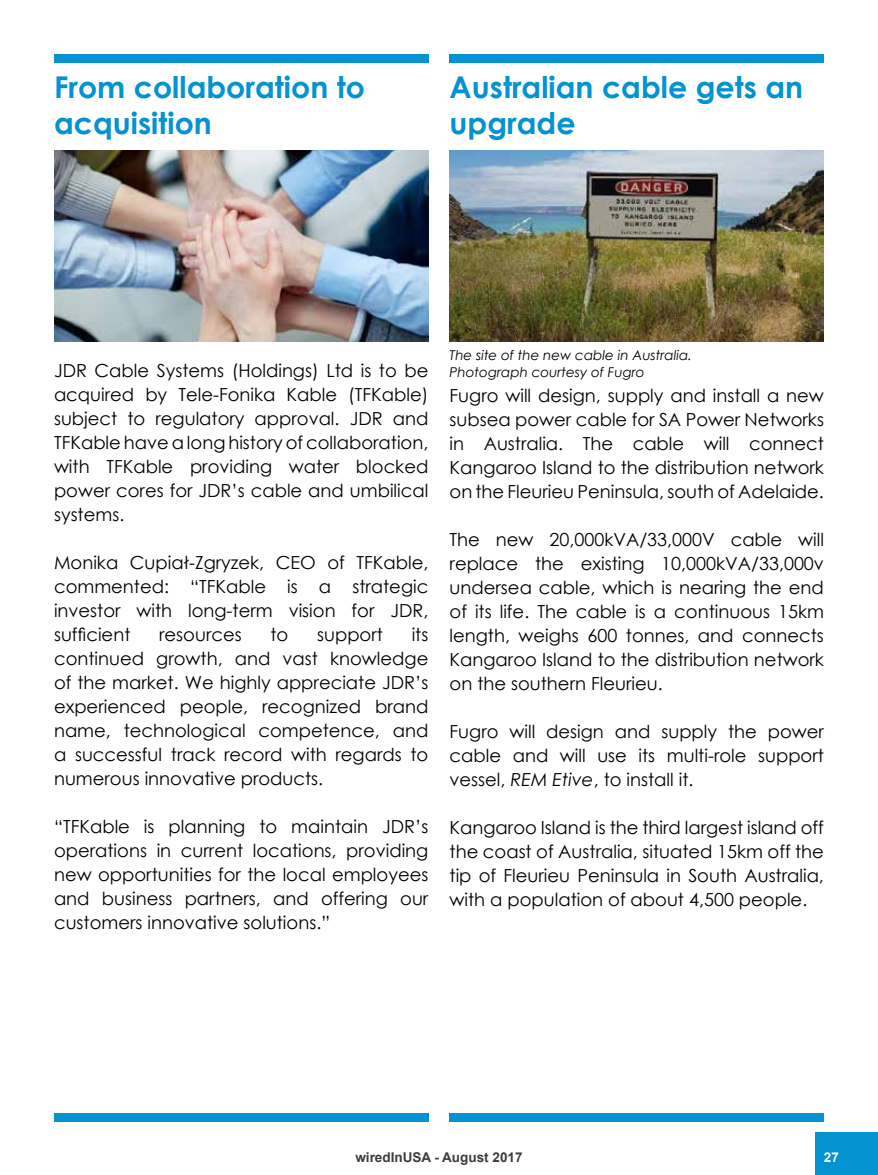
<style>
.page{position:relative;width:878px;height:1175px;background:#fff}
.page>*{position:absolute;margin:0;border:0;box-sizing:border-box;transform-origin:0 0}
.t1{font:700 30px/36px "Century Gothic";color:#0492d2}
.t2{font:18px/24px "Century Gothic";color:#000;text-align:justify}
.t3{font:italic 13.5px/16.2px "Century Gothic";color:#000}
.t4{font:700 13.5px "Arial";color:#3c3c3b}
.t5{font:700 13.5px "Arial";color:#fff}
.s1{font-style:italic}
</style>
<div class="page">
<img style="left:54px;top:150px;width:374px;height:192px">
<div style="left:449px;top:1112px;width:375px;height:9px;background:#0492d2"></div>
<div style="left:54px;top:1112px;width:374px;height:9px;background:#0492d2"></div>
<div style="left:449px;top:54px;width:375px;height:9px;background:#0492d2"></div>
<div style="left:54px;top:54px;width:374px;height:9px;background:#0492d2"></div>
<img style="left:449px;top:150px;width:375px;height:192px">
<div style="left:815px;top:1132px;width:63px;height:42px;background:#0492d2"></div>
<h1 class="t1" style="left:54px;top:68px;width:312px">From collaboration to acquisition</h1>
<h1 class="t1" style="left:449px;top:68px;width:355px">Australian cable gets an upgrade</h1>
<p class="t2" style="left:54px;top:358px;width:376px">JDR Cable Systems (Holdings) Ltd is to be acquired by Tele-Fonika Kable (TFKable) subject to regulatory approval. JDR and TFKable have a long history of collaboration, with TFKable providing water blocked power cores for JDR’s cable and umbilical systems.</p>
<p class="t2" style="left:54px;top:550px;width:376px">Monika Cupiał-Zgryzek, CEO of TFKable, commented: “TFKable is a strategic investor with long-term vision for JDR, sufficient</p>
<p class="t2" style="left:54px;top:622px;width:376px;text-indent:357px">its continued growth, and vast knowledge of the market. We highly appreciate JDR’s experienced people, recognized brand name, technological competence, and a successful track record with regards to numerous innovative products.</p>
<p class="t2" style="left:54px;top:814px;width:376px">“TFKable is planning to maintain JDR’s operations in current locations, providing new opportunities for the local employees and business partners, and offering our customers innovative solutions.”</p>
<p class="t2" style="left:159px;top:622px;width:84px">resources</p>
<p class="t2" style="left:270px;top:622px;width:19px">to</p>
<p class="t2" style="left:317px;top:622px;width:67px">support</p>
<p class="t3" style="left:449px;top:347px;width:244px">The site of the new cable in Australia.<br>Photograph courtesy of Fugro</p>
<p class="t2" style="left:449px;top:383px;width:376px">Fugro will design, supply and install a new subsea power cable for SA Power Networks in Australia. The cable will connect Kangaroo Island to the distribution network on the Fleurieu Peninsula, south of Adelaide.</p>
<p class="t2" style="left:449px;top:527px;width:376px">The new 20,000kVA/33,000V cable will replace the existing 10,000kVA/33,000v undersea cable, which is nearing the end of its life. The cable is a continuous 15km length, weighs 600 tonnes, and connects Kangaroo Island to the distribution network on the southern Fleurieu.</p>
<p class="t2" style="left:449px;top:719px;width:376px">Fugro will design and supply the power cable and will use its multi-role support vessel, <span class="s1">REM Etive</span>, to install it.</p>
<p class="t2" style="left:449px;top:815px;width:376px">Kangaroo Island is the third largest island off the coast of Australia, situated 15km off the tip of Fleurieu Peninsula in South Australia, with a population of about 4,500 people.</p>
<p class="t4" style="left:355px;top:1148px;width:169px">wiredInUSA - August 2017</p>
<p class="t5" style="left:824px;top:1148px;width:17px">27</p>
</div>
